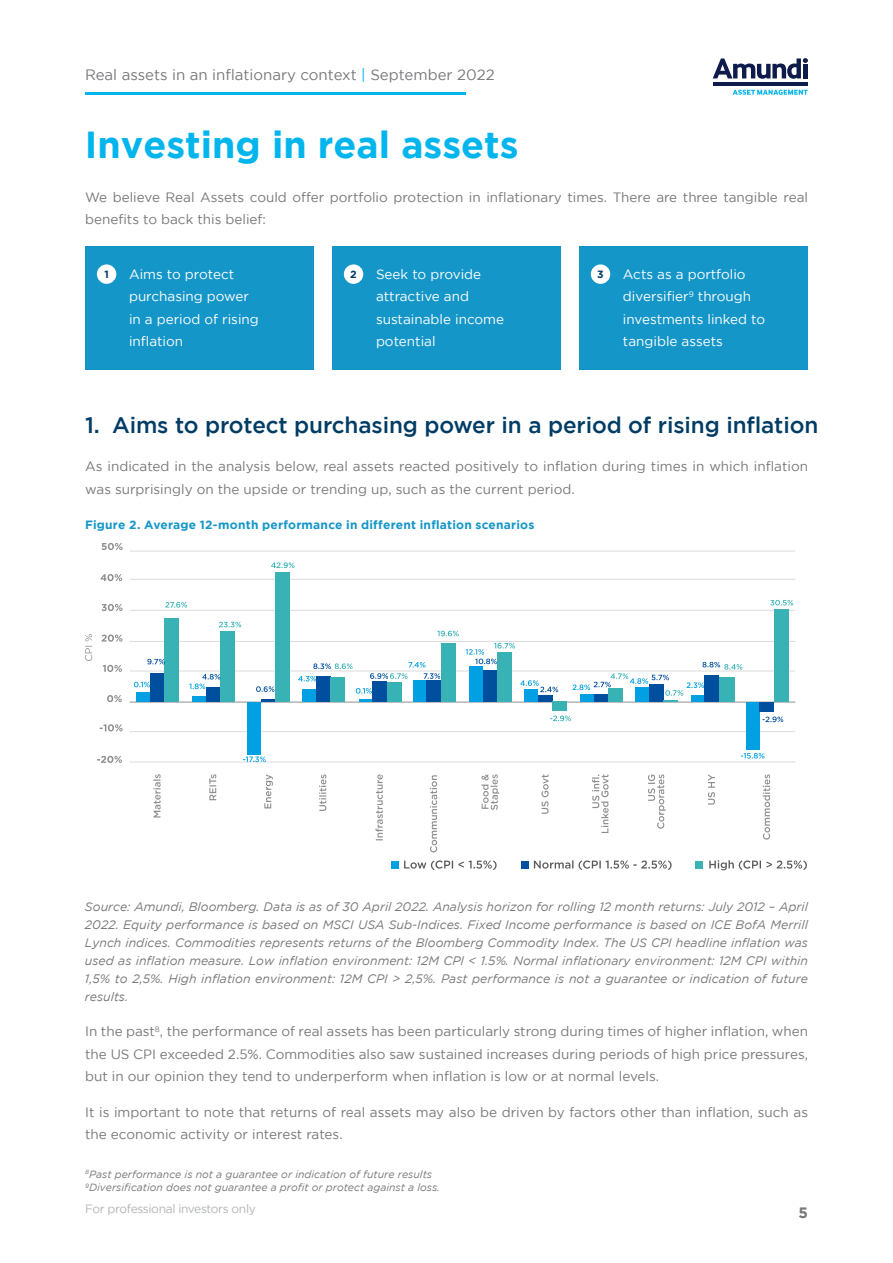
<style>
.page{position:relative;width:893px;height:1263px;background:#fff}
.page>*{position:absolute;margin:0;border:0;box-sizing:border-box;transform-origin:0 0}
.t1{font:700 37.5px "Gotham";color:#03b5ed}
.t2{font:500 22.5px "Gotham";letter-spacing:-.005em;color:#003c64}
.t3{font:15px "Gotham";color:#77787b}
.t4{font:700 15px "Gotham";color:#77787b}
.t5{font:13.5px/22.5px "Gotham";color:#77787b}
.t6{font:13.5px/22.5px "Gotham";color:#fff}
.t7{font:italic 12.3px/18px "Gotham";color:#77787b;text-align:justify}
.t8{font:700 12px "Gotham";letter-spacing:.02em;color:#1596c8}
.t9{font:12px "Gotham";letter-spacing:-.03em;color:#b1b4b6}
.t10{font:italic 10.5px/13.5px "Gotham";color:#77787b}
.t11{font:700 10.5px "Gotham";color:#003c64}
.s1{color:#00b5ed}
</style>
<div class="page">
<div style="left:85px;top:247px;width:229px;height:123px;background:#1596c8"></div>
<div style="left:332px;top:247px;width:229px;height:123px;background:#1596c8"></div>
<div style="left:579px;top:247px;width:229px;height:123px;background:#1596c8"></div>
<svg style="left:713px;top:58px;width:95px;height:21px"></svg>
<div style="left:803px;top:64px;width:5px;height:14px;background:#0d1c4a"></div>
<hr style="left:713px;top:82px;width:95px;height:4px;background:#0d1c4a">
<svg style="left:733px;top:90px;width:75px;height:5px"></svg>
<hr style="left:85px;top:92px;width:380px;height:3px;background:#03b5ed">
<div style="left:97px;top:264px;width:19px;height:20px;background:#fff;border-radius:50%"></div>
<div style="left:344px;top:264px;width:19px;height:20px;background:#fff;border-radius:50%"></div>
<div style="left:591px;top:264px;width:19px;height:20px;background:#fff;border-radius:50%"></div>
<hr style="left:130px;top:702px;width:665px;height:1px;background:#bdbdbd">
<hr style="left:130px;top:762px;width:665px;height:1px;background:#ececec">
<hr style="left:130px;top:731px;width:665px;height:1px;background:#e0e0e0">
<hr style="left:130px;top:671px;width:665px;height:1px;background:#ececec">
<hr style="left:130px;top:641px;width:665px;height:1px;background:#dedede">
<hr style="left:130px;top:610px;width:665px;height:1px;background:#e0e0e0">
<hr style="left:130px;top:579px;width:665px;height:1px;background:#e1e1e1">
<hr style="left:130px;top:551px;width:665px;height:1px;background:#e9e9e9">
<svg style="left:97px;top:756px;width:25px;height:7px"></svg>
<svg style="left:100px;top:724px;width:23px;height:7px"></svg>
<svg style="left:103px;top:665px;width:19px;height:7px"></svg>
<svg style="left:107px;top:695px;width:15px;height:7px"></svg>
<svg style="left:102px;top:634px;width:21px;height:8px"></svg>
<svg style="left:102px;top:604px;width:21px;height:7px"></svg>
<svg style="left:100px;top:574px;width:22px;height:7px"></svg>
<svg style="left:101px;top:543px;width:22px;height:7px"></svg>
<svg style="left:153px;top:774px;width:8px;height:43px"></svg>
<svg style="left:264px;top:774px;width:9px;height:34px"></svg>
<svg style="left:319px;top:774px;width:7px;height:37px"></svg>
<svg style="left:375px;top:774px;width:8px;height:66px"></svg>
<svg style="left:430px;top:775px;width:7px;height:77px"></svg>
<svg style="left:481px;top:774px;width:18px;height:36px"></svg>
<svg style="left:541px;top:774px;width:8px;height:40px"></svg>
<svg style="left:592px;top:774px;width:17px;height:59px"></svg>
<svg style="left:648px;top:774px;width:18px;height:55px"></svg>
<svg style="left:763px;top:774px;width:7px;height:65px"></svg>
<svg style="left:708px;top:774px;width:7px;height:30px"></svg>
<svg style="left:209px;top:774px;width:7px;height:26px"></svg>
<div style="left:137px;top:693px;width:13px;height:9px;background:#00a0e3"></div>
<div style="left:150px;top:673px;width:15px;height:29px;background:#004f9f"></div>
<div style="left:165px;top:619px;width:14px;height:83px;background:#39b2b6"></div>
<div style="left:192px;top:696px;width:14px;height:6px;background:#00a0e3"></div>
<div style="left:206px;top:688px;width:14px;height:14px;background:#004f9f"></div>
<div style="left:220px;top:631px;width:15px;height:71px;background:#39b2b6"></div>
<div style="left:302px;top:689px;width:14px;height:13px;background:#00a0e3"></div>
<div style="left:316px;top:677px;width:14px;height:25px;background:#004f9f"></div>
<div style="left:330px;top:677px;width:15px;height:25px;background:#39b2b6"></div>
<svg style="left:359px;top:700px;width:13px;height:2px"></svg>
<div style="left:372px;top:681px;width:15px;height:21px;background:#004f9f"></div>
<div style="left:387px;top:682px;width:14px;height:20px;background:#39b2b6"></div>
<div style="left:413px;top:680px;width:14px;height:22px;background:#00a0e3"></div>
<div style="left:427px;top:681px;width:14px;height:21px;background:#004f9f"></div>
<div style="left:441px;top:643px;width:15px;height:59px;background:#39b2b6"></div>
<div style="left:469px;top:666px;width:14px;height:36px;background:#00a0e3"></div>
<div style="left:483px;top:670px;width:15px;height:32px;background:#004f9f"></div>
<div style="left:498px;top:653px;width:14px;height:49px;background:#39b2b6"></div>
<div style="left:746px;top:702px;width:14px;height:48px;background:#00a0e3"></div>
<div style="left:760px;top:702px;width:14px;height:9px;background:#004f9f"></div>
<div style="left:774px;top:610px;width:14px;height:92px;background:#39b2b6"></div>
<div style="left:524px;top:689px;width:14px;height:13px;background:#00a0e3"></div>
<div style="left:538px;top:696px;width:15px;height:6px;background:#004f9f"></div>
<div style="left:553px;top:701px;width:14px;height:9px;background:#39b2b6"></div>
<div style="left:247px;top:702px;width:14px;height:53px;background:#00a0e3"></div>
<svg style="left:261px;top:700px;width:14px;height:2px"></svg>
<div style="left:275px;top:573px;width:15px;height:129px;background:#39b2b6"></div>
<svg style="left:134px;top:682px;width:16px;height:5px"></svg>
<svg style="left:243px;top:756px;width:23px;height:6px"></svg>
<svg style="left:147px;top:659px;width:18px;height:5px"></svg>
<svg style="left:189px;top:674px;width:31px;height:15px"></svg>
<svg style="left:298px;top:676px;width:18px;height:5px"></svg>
<svg style="left:356px;top:688px;width:16px;height:6px"></svg>
<svg style="left:409px;top:662px;width:17px;height:5px"></svg>
<svg style="left:741px;top:753px;width:23px;height:5px"></svg>
<svg style="left:424px;top:673px;width:16px;height:6px"></svg>
<svg style="left:520px;top:680px;width:38px;height:12px"></svg>
<svg style="left:762px;top:716px;width:21px;height:6px"></svg>
<svg style="left:256px;top:686px;width:18px;height:6px"></svg>
<svg style="left:165px;top:602px;width:22px;height:6px"></svg>
<svg style="left:219px;top:622px;width:22px;height:5px"></svg>
<svg style="left:271px;top:562px;width:24px;height:6px"></svg>
<svg style="left:313px;top:663px;width:40px;height:6px"></svg>
<svg style="left:370px;top:673px;width:37px;height:6px"></svg>
<svg style="left:437px;top:631px;width:22px;height:5px"></svg>
<svg style="left:466px;top:643px;width:49px;height:21px"></svg>
<svg style="left:550px;top:715px;width:21px;height:6px"></svg>
<svg style="left:573px;top:662px;width:169px;height:40px"></svg>
<svg style="left:770px;top:600px;width:23px;height:5px"></svg>
<div style="left:391px;top:861px;width:7px;height:7px;background:#00a0e3"></div>
<svg style="left:404px;top:860px;width:93px;height:10px"></svg>
<div style="left:521px;top:861px;width:7px;height:7px;background:#004f9f"></div>
<svg style="left:534px;top:860px;width:138px;height:10px"></svg>
<div style="left:696px;top:861px;width:7px;height:8px;background:#39b2b6"></div>
<svg style="left:709px;top:860px;width:98px;height:10px"></svg>
<svg style="left:85px;top:634px;width:7px;height:27px"></svg>
<p class="t3" style="left:85px;top:66px;width:411px">Real assets in an inflationary context <span class="s1">|</span> September 2022</p>
<h1 class="t1" style="left:85px;top:123px;width:435px">Investing in real assets</h1>
<p class="t5" style="left:85px;top:186px;width:724px">We believe Real Assets could offer portfolio protection in inflationary times. There are three tangible real benefits to back this belief:</p>
<p class="t6" style="left:129px;top:263px;width:131px">Aims to protect purchasing power in a period of rising inflation</p>
<p class="t6" style="left:376px;top:263px;width:130px">Seek to provide attractive and sustainable income potential</p>
<p class="t6" style="left:623px;top:263px;width:144px">Acts as a portfolio diversifier<sup>9</sup> through investments linked to tangible assets</p>
<p class="t11" style="left:104px;top:268px;width:6px">1</p>
<p class="t11" style="left:350px;top:268px;width:8px">2</p>
<p class="t11" style="left:597px;top:268px;width:8px">3</p>
<h2 class="t2" style="left:85px;top:412px;width:735px">1. Aims to protect purchasing power in a period of rising inflation</h2>
<p class="t5" style="left:85px;top:455px;width:724px">As indicated in the analysis below, real assets reacted positively to inflation during times in which inflation was surprisingly on the upside or trending up, such as the current period.</p>
<p class="t8" style="left:85px;top:518px;width:451px">Figure 2. Average 12-month performance in different inflation scenarios</p>
<p class="t7" style="left:85px;top:898px;width:724px">Source: Amundi, Bloomberg. Data is as of 30 April 2022. Analysis horizon for rolling 12 month returns: July 2012 – April 2022. Equity performance is based on MSCI USA Sub-Indices. Fixed Income performance is based on ICE BofA Merrill Lynch indices. Commodities represents returns of the Bloomberg Commodity Index. The US CPI headline inflation was used as inflation measure. Low inflation environment: 12M CPI &lt; 1.5%. Normal inflationary environment: 12M CPI within 1,5% to 2,5%. High inflation environment: 12M CPI &gt; 2,5%. Past performance is not a guarantee or indication of future results.</p>
<p class="t5" style="left:85px;top:1020px;width:724px;text-align:justify">In the past<sup>8</sup>, the performance of real assets has been particularly strong during times of higher inflation, when the US CPI exceeded 2.5%. Commodities also saw sustained increases during periods of high price pressures, but in our opinion they tend to underperform when inflation is low or at normal levels.</p>
<p class="t5" style="left:85px;top:1100px;width:724px">It is important to note that returns of real assets may also be driven by factors other than inflation, such as the economic activity or interest rates.</p>
<p class="t10" style="left:85px;top:1167px;width:356px"><sup>8</sup>Past performance is not a guarantee or indication of future results<br><sup>9</sup>Diversification does not guarantee a profit or protect against a loss.</p>
<p class="t9" style="left:85px;top:1202px;width:172px">For professional investors only</p>
<p class="t4" style="left:798px;top:1204px;width:11px">5</p>
</div>
